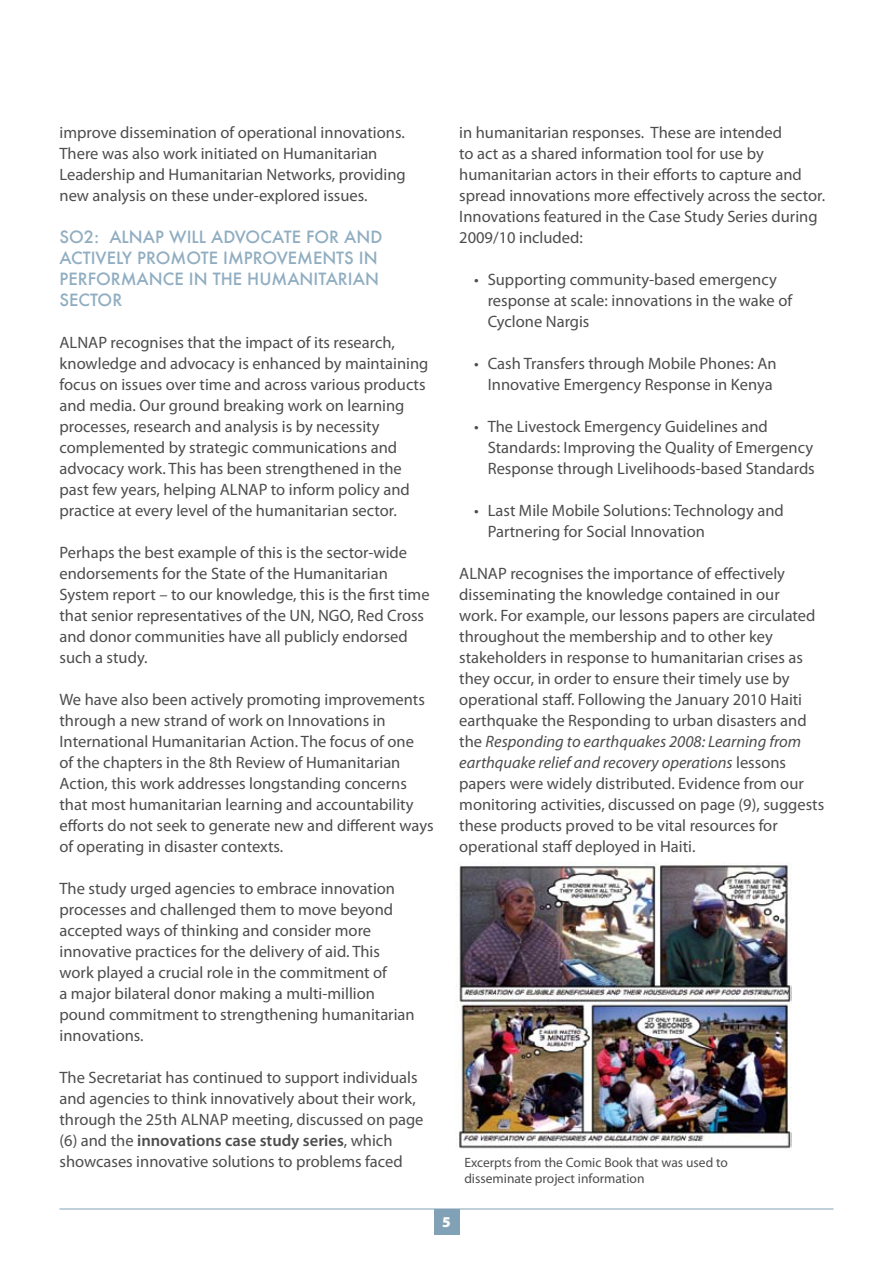
<style>
.page{position:relative;width:893px;height:1263px;background:#fff}
.page>*{position:absolute;margin:0;border:0;box-sizing:border-box;transform-origin:0 0}
.t1{font:16.5px/21px "Myriad Pro";color:#4d4d4f}
.t2{font:500 16.5px/21px "Futura";color:#90adc1}
.t3{font:900 15px "Myriad Pro";color:#fff}
.t4{font:13.5px/16.5px "Myriad Pro";color:#4d4d4f}
.s1{font-weight:600}
.s2{font-style:italic}
</style>
<div class="page">
<img style="left:457px;top:863px;width:335px;height:286px">
<hr style="left:60px;top:1208px;width:773px;height:1px;background:#80a1b6">
<div style="left:434px;top:1209px;width:25px;height:25px;background:#80a1b6"></div>
<p class="t1" style="left:60px;top:122px;width:348px">improve dissemination of operational innovations.<br>There was also work initiated on Humanitarian Leadership and Humanitarian Networks, providing new analysis on these under-explored issues.</p>
<p class="t2" style="left:60px;top:226px;width:324px">SO2: ALNAP WILL ADVOCATE FOR AN D<br>ACTIVELY PROMOTE IMPROVEMENTS IN<br>PERFORMAN CE IN THE HUMAN ITARIAN<br>SECTOR</p>
<p class="t1" style="left:60px;top:332px;width:370px">ALNAP recognises that the impact of its research, knowledge and advocacy is enhanced by maintaining focus on issues over time and across various products and media. Our ground breaking work on learning processes, research and analysis is by necessity complemented by strategic communications and advocacy work. This has been strengthened in the past few years, helping ALNAP to inform policy and practice at every level of the humanitarian sector.</p>
<p class="t1" style="left:60px;top:542px;width:372px">Perhaps the best example of this is the sector-wide endorsements for the State of the Humanitarian System report – to our knowledge, this is the first time that senior representatives of the UN, NGO, Red Cross and donor communities have all publicly endorsed such a study.</p>
<p class="t1" style="left:60px;top:689px;width:375px">We have also been actively promoting improvements through a new strand of work on Innovations in International Humanitarian Action. The focus of one<br>of the chapters in the 8th Review of Humanitarian Action, this work addresses longstanding concerns that most humanitarian learning and accountability efforts do not seek to generate new and different ways of operating in disaster contexts.</p>
<p class="t1" style="left:60px;top:878px;width:357px">The study urged agencies to embrace innovation processes and challenged them to move beyond accepted ways of thinking and consider more innovative practices for the delivery of aid. This work played a crucial role in the commitment of<br>a major bilateral donor making a multi-million pound commitment to strengthening humanitarian innovations.</p>
<p class="t1" style="left:60px;top:1067px;width:365px">The Secretariat has continued to support individuals and agencies to think innovatively about their work, through the 25th ALNAP meeting, discussed on page (6) and the <span class="s1">innovations case study series</span>, which showcases innovative solutions to problems faced</p>
<p class="t1" style="left:459px;top:122px;width:367px">in humanitarian responses. These are intended<br>to act as a shared information tool for use by humanitarian actors in their efforts to capture and spread innovations more effectively across the sector.<br>Innovations featured in the Case Study Series during 2009/10 included:</p>
<p class="t1" style="left:488px;top:269px;width:306px;text-indent:-14px">• Supporting community-based emergency response at scale: innovations in the wake of<br>Cyclone Nargis</p>
<p class="t1" style="left:474px;top:353px;width:304px;text-align:center">• Cash Transfers through Mobile Phones: An<br>Innovative Emergency Response in Kenya</p>
<p class="t1" style="left:488px;top:416px;width:329px;text-indent:-14px">• The Livestock Emergency Guidelines and<br>Standards: Improving the Quality of Emergency<br>Response through Livelihoods-based Standards</p>
<p class="t1" style="left:488px;top:500px;width:298px;text-indent:-14px">• Last Mile Mobile Solutions: Technology and<br>Partnering for Social Innovation</p>
<p class="t1" style="left:459px;top:563px;width:366px">ALNAP recognises the importance of effectively disseminating the knowledge contained in our<br>work. For example, our lessons papers are circulated throughout the membership and to other key stakeholders in response to humanitarian crises as they occur, in order to ensure their timely use by operational staff. Following the January 2010 Haiti earthquake the Responding to urban disasters and the <span class="s2">Responding to earthquakes 2008: Learning from earthquake relief and recovery operations</span> lessons papers were widely distributed. Evidence from our monitoring activities, discussed on page (9), suggests these products proved to be vital resources for operational staff deployed in Haiti.</p>
<p class="t4" style="left:464px;top:1154px;width:265px">Excerpts from the Comic Book that was used to disseminate project information</p>
<p class="t3" style="left:442px;top:1212px;width:10px">5</p>
</div>
